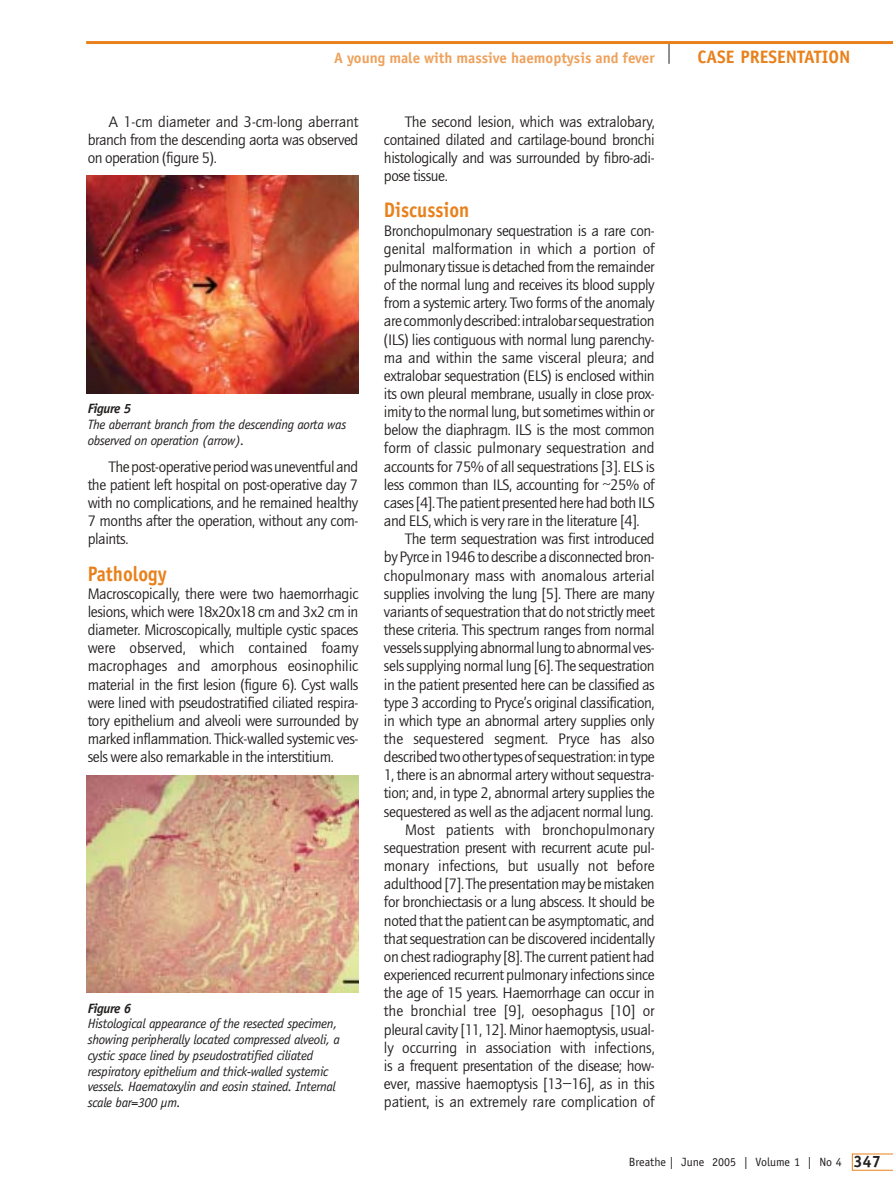
<style>
.page{position:relative;width:893px;height:1190px;background:#fff}
.page>*{position:absolute;margin:0;border:0;box-sizing:border-box;transform-origin:0 0}
.t1{font:700 21px "Officina Sans";color:#e8811c;scale:.9 1}
.t2{font:700 18px "Officina Sans";color:#e8811c}
.t3{font:15.75px/18.1px "Quay";letter-spacing:-.025em;color:#231f1f;text-align:justify}
.t4{font:15.75px "Quay";letter-spacing:-.005em;color:#231f1f}
.t5{font:700 15px "Officina Sans";color:#eea15b}
.t6{font:italic 13.5px/15.8px "Officina Sans";letter-spacing:-.025em;color:#231f1f}
.t7{font:italic 700 13.5px "Officina Sans";letter-spacing:-.03em;color:#231f1f}
.t8{font:12px "Officina Sans";color:#231f1f}
.s1{font-weight:700;font-size:16.5px}
</style>
<div class="page">
<svg style="left:851px;top:1153px;width:41px;height:17px"></svg>
<svg style="left:668px;top:44px;width:1px;height:20px"></svg>
<hr style="left:86px;top:41px;width:806px;height:3px;background:#e8811c">
<img style="left:86px;top:175px;width:272px;height:218px">
<img style="left:86px;top:776px;width:272px;height:216px">
<p class="t5" style="left:334px;top:52px;width:322px">A young male with massive haemoptysis and fever</p>
<p class="t2" style="left:697px;top:50px;width:154px">CASE PRESENTATION</p>
<p class="t3" style="left:88px;top:114px;width:272px;text-indent:21px">A 1-cm diameter and 3-cm-long aberrant branch from the descending aorta was observed on operation (figure 5).</p>
<p class="t7" style="left:88px;top:403px;width:45px">Figure 5</p>
<p class="t6" style="left:88px;top:417px;width:260px">The aberrant branch from the descending aorta was observed on operation (arrow).</p>
<p class="t3" style="left:88px;top:459px;width:272px;text-indent:21px">The post-operative period was uneventful and the patient left hospital on post-operative day 7 with no complications, and he remained healthy 7 months after the operation, without any com&shy;plaints.</p>
<h1 class="t1" style="left:88px;top:565px;width:89px">Pathology</h1>
<p class="t3" style="left:88px;top:586px;width:272px">Macroscopically, there were two haemorrhagic lesions, which were 18x20x18 cm and 3x2 cm in diameter. Microscopically, multiple cystic spaces were observed, which contained foamy macrophages and amorphous eosinophilic material in the first lesion (figure 6). Cyst walls were lined with pseudostratified ciliated respira&shy;tory epithelium and alveoli were surrounded by marked inflammation. Thick-walled systemic ves&shy;sels were also remarkable in the interstitium.</p>
<p class="t7" style="left:88px;top:1002px;width:45px">Figure 6</p>
<p class="t6" style="left:88px;top:1017px;width:254px">Histological appearance of the resected specimen, showing peripherally located compressed alveoli, a cystic space lined by pseudostratified ciliated respiratory epithelium and thick-walled systemic vessels. Haematoxylin and eosin stained. Internal scale bar=300 µm.</p>
<p class="t3" style="left:384px;top:114px;width:272px;text-indent:21px">The second lesion, which was extralobary, contained dilated and cartilage-bound bronchi histologically and was surrounded by fibro-adi&shy;pose tissue.</p>
<h1 class="t1" style="left:384px;top:202px;width:96px">Discussion</h1>
<p class="t3" style="left:384px;top:223px;width:272px">Bronchopulmonary sequestration is a rare con-</p>
<p class="t4" style="left:384px;top:242px;width:272px">genital malformation in which a portion of</p>
<p class="t3" style="left:384px;top:259px;width:272px">pulmonary tissue is detached from the remainder</p>
<p class="t3" style="left:384px;top:277px;width:272px">of the normal lung and receives its blood supply</p>
<p class="t3" style="left:384px;top:295px;width:272px">from a systemic artery. Two forms of the anomaly</p>
<p class="t3" style="left:384px;top:313px;width:272px">are commonly described: intralobar sequestration</p>
<p class="t3" style="left:384px;top:332px;width:272px">(ILS) lies contiguous with normal lung parenchy-</p>
<p class="t3" style="left:384px;top:350px;width:272px">ma and within the same visceral pleura; and</p>
<p class="t3" style="left:384px;top:368px;width:272px">extralobar sequestration (ELS) is enclosed within</p>
<p class="t3" style="left:384px;top:386px;width:272px">its own pleural membrane, usually in close prox-</p>
<p class="t3" style="left:384px;top:404px;width:272px">imity to the normal lung, but sometimes within or</p>
<p class="t3" style="left:384px;top:422px;width:272px">below the diaphragm. ILS is the most common</p>
<p class="t4" style="left:384px;top:442px;width:272px">form of classic pulmonary sequestration and</p>
<p class="t3" style="left:384px;top:459px;width:272px">accounts for 75% of all sequestrations [3]. ELS is</p>
<p class="t3" style="left:384px;top:477px;width:272px">less common than ILS, accounting for ~25% of</p>
<p class="t3" style="left:384px;top:495px;width:272px">cases [4]. The patient presented here had both ILS</p>
<p class="t3" style="left:384px;top:513px;width:257px">and ELS, which is very rare in the literature [4].</p>
<p class="t3" style="left:405px;top:531px;width:251px">The term sequestration was first introduced</p>
<p class="t3" style="left:384px;top:549px;width:272px">by Pyrce in 1946 to describe a disconnected bron-</p>
<p class="t4" style="left:384px;top:569px;width:272px">chopulmonary mass with anomalous arterial</p>
<p class="t3" style="left:384px;top:586px;width:272px">supplies involving the lung [5]. There are many</p>
<p class="t3" style="left:384px;top:604px;width:272px">variants of sequestration that do not strictly meet</p>
<p class="t3" style="left:384px;top:622px;width:272px">these criteria. This spectrum ranges from normal</p>
<p class="t3" style="left:384px;top:640px;width:272px">vessels supplying abnormal lung to abnormal ves-</p>
<p class="t3" style="left:384px;top:658px;width:272px">sels supplying normal lung [6]. The sequestration</p>
<p class="t3" style="left:384px;top:676px;width:272px">in the patient presented here can be classified as</p>
<p class="t3" style="left:384px;top:695px;width:272px">type 3 according to Pryce’s original classification,</p>
<p class="t3" style="left:384px;top:713px;width:272px">in which type an abnormal artery supplies only</p>
<p class="t4" style="left:384px;top:732px;width:272px">the sequestered segment. Pryce has also</p>
<p class="t3" style="left:384px;top:749px;width:272px">described two other types of sequestration: in type</p>
<p class="t3" style="left:384px;top:767px;width:272px">1, there is an abnormal artery without sequestra-</p>
<p class="t3" style="left:384px;top:785px;width:272px">tion; and, in type 2, abnormal artery supplies the</p>
<p class="t3" style="left:384px;top:803px;width:271px">sequestered as well as the adjacent normal lung.</p>
<p class="t4" style="left:405px;top:823px;width:251px">Most patients with bronchopulmonary</p>
<p class="t3" style="left:384px;top:840px;width:272px">sequestration present with recurrent acute pul-</p>
<p class="t4" style="left:384px;top:860px;width:272px">monary infections, but usually not before</p>
<p class="t3" style="left:384px;top:876px;width:272px">adulthood [7]. The presentation may be mistaken</p>
<p class="t3" style="left:384px;top:894px;width:272px">for bronchiectasis or a lung abscess. It should be</p>
<p class="t3" style="left:384px;top:912px;width:272px">noted that the patient can be asymptomatic, and</p>
<p class="t3" style="left:384px;top:931px;width:272px">that sequestration can be discovered incidentally</p>
<p class="t3" style="left:384px;top:949px;width:272px">on chest radiography [8]. The current patient had</p>
<p class="t3" style="left:384px;top:967px;width:272px">experienced recurrent pulmonary infections since</p>
<p class="t3" style="left:384px;top:985px;width:272px">the age of 15 years. Haemorrhage can occur in</p>
<p class="t4" style="left:384px;top:1005px;width:272px">the bronchial tree [9], oesophagus [10] or</p>
<p class="t3" style="left:384px;top:1021px;width:272px">pleural cavity [11, 12]. Minor haemoptysis, usual-</p>
<p class="t4" style="left:384px;top:1041px;width:272px">ly occurring in association with infections,</p>
<p class="t3" style="left:384px;top:1058px;width:272px">is a frequent presentation of the disease; how-</p>
<p class="t3" style="left:384px;top:1076px;width:272px">ever, massive haemoptysis [13–16], as in this</p>
<p class="t4" style="left:384px;top:1096px;width:272px">patient, is an extremely rare complication of</p>
<p class="t8" style="left:629px;top:1157px;width:253px">Breathe | June 2005 | Volume 1 | No 4 <span class="s1">347</span></p>
</div>
